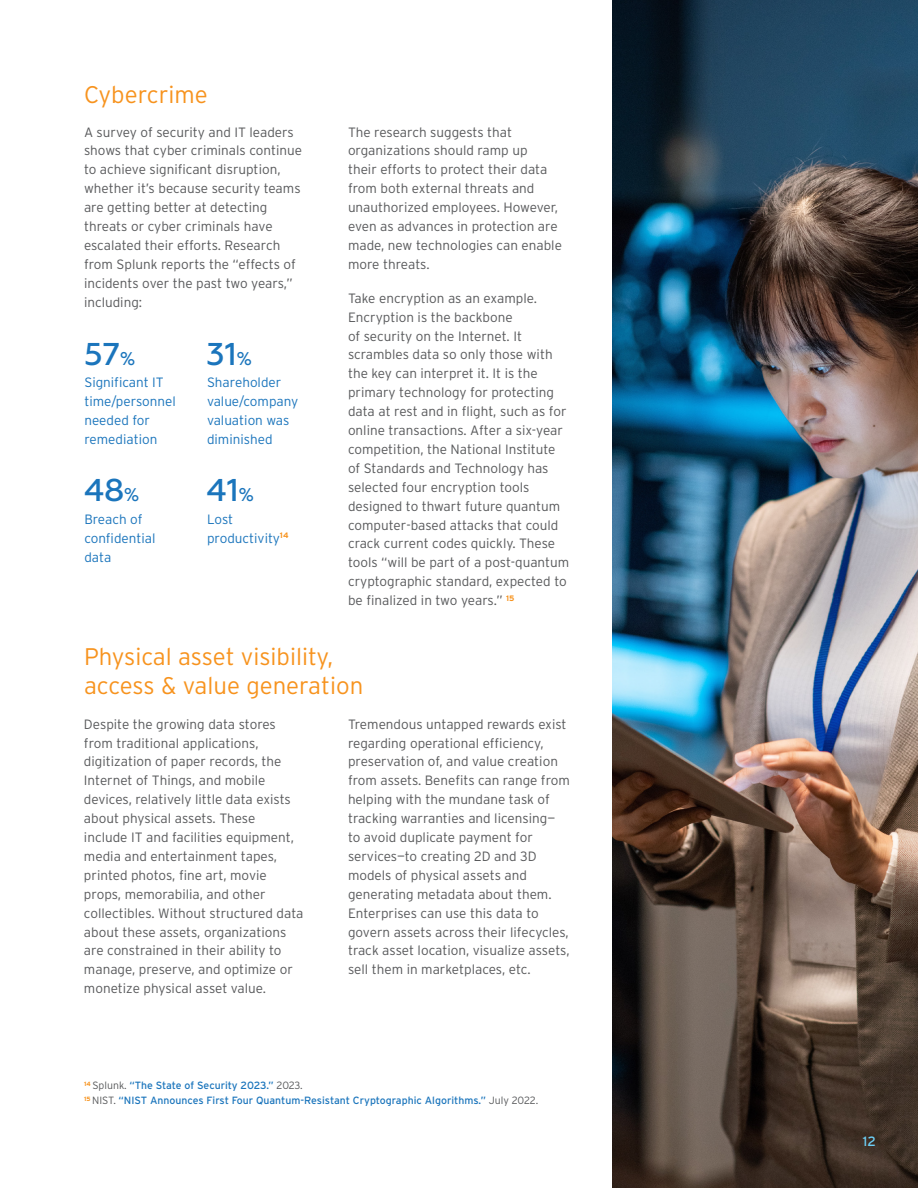
<style>
.page{position:relative;width:918px;height:1188px;background:#fff}
.page>*{position:absolute;margin:0;border:0;box-sizing:border-box;transform-origin:0 0}
.t1{font:500 31.5px "Geometria";color:#1b75bc}
.t2{font:300 24px/28.8px "Interstate";color:#f7931e}
.t3{font:300 13.5px/18.9px "Interstate";color:#58595b}
.t4{font:300 13.5px/18.9px "Interstate";color:#1b75bc}
.t5{font:13.5px "Interstate";color:#6dcff6}
.t6{font:10.5px/14.7px "Interstate";color:#1b75bc}
.s1{font-size:18.3px}
.s2{font-weight:300;color:#58595b}
</style>
<div class="page">
<img style="left:612px;top:0;width:306px;height:1188px">
<h2 class="t2" style="left:84px;top:80px;width:125px">Cybercrime</h2>
<p class="t3" style="left:84px;top:122px;width:220px">A survey of security and IT leaders shows that cyber criminals continue to achieve significant disruption, whether it’s because security teams are getting better at detecting threats or cyber criminals have escalated their efforts. Research from Splunk reports the “effects of incidents over the past two years,” including:</p>
<h1 class="t1" style="left:84px;top:335px;width:53px">57<span class="s1">%</span></h1>
<p class="t4" style="left:84px;top:373px;width:93px">Significant IT time/personnel needed for remediation</p>
<h1 class="t1" style="left:84px;top:472px;width:57px">48<span class="s1">%</span></h1>
<p class="t4" style="left:84px;top:510px;width:73px">Breach of confidential data</p>
<h1 class="t1" style="left:207px;top:335px;width:47px">31<span class="s1">%</span></h1>
<p class="t4" style="left:207px;top:373px;width:93px">Shareholder value/company valuation was diminished</p>
<h1 class="t1" style="left:207px;top:472px;width:49px">41<span class="s1">%</span></h1>
<p class="t4" style="left:207px;top:510px;width:83px">Lost productivity<sup>14</sup></p>
<p class="t3" style="left:348px;top:122px;width:215px">The research suggests that organizations should ramp up<br>their efforts to protect their data from both external threats and unauthorized employees. However, even as advances in protection are made, new technologies can enable more threats.</p>
<p class="t3" style="left:348px;top:288px;width:223px">Take encryption as an example.<br>Encryption is the backbone<br>of security on the Internet. It scrambles data so only those with the key can interpret it. It is the primary technology for protecting data at rest and in flight, such as for online transactions. After a six-year competition, the National Institute of Standards and Technology has selected four encryption tools designed to thwart future quantum computer-based attacks that could crack current codes quickly. These tools “will be part of a post-quantum cryptographic standard, expected to be finalized in two years.” <sup>15</sup></p>
<h2 class="t2" style="left:84px;top:642px;width:281px">Physical asset visibility, access &amp; value generation</h2>
<p class="t3" style="left:84px;top:714px;width:221px">Despite the growing data stores from traditional applications, digitization of paper records, the Internet of Things, and mobile devices, relatively little data exists about physical assets. These<br>include IT and facilities equipment, media and entertainment tapes, printed photos, fine art, movie props, memorabilia, and other collectibles. Without structured data about these assets, organizations are constrained in their ability to manage, preserve, and optimize or monetize physical asset value.</p>
<p class="t3" style="left:348px;top:714px;width:223px">Tremendous untapped rewards exist regarding operational efficiency, preservation of, and value creation from assets. Benefits can range from helping with the mundane task of tracking warranties and licensing— to avoid duplicate payment for services—to creating 2D and 3D models of physical assets and generating metadata about them.<br>Enterprises can use this data to govern assets across their lifecycles, track asset location, visualize assets, sell them in marketplaces, etc.</p>
<p class="t6" style="left:84px;top:1078px;width:456px"><sup>14</sup> <span class="s2">Splunk.</span> “The State of Security 2023.” <span class="s2">2023.<br></span><sup>15</sup> <span class="s2">NIST.</span> “NIST Announces First Four Quantum-Resistant Cryptographic Algorithms.” <span class="s2">July 2022.</span></p>
<p class="t5" style="left:863px;top:1134px;width:15px">12</p>
</div>
